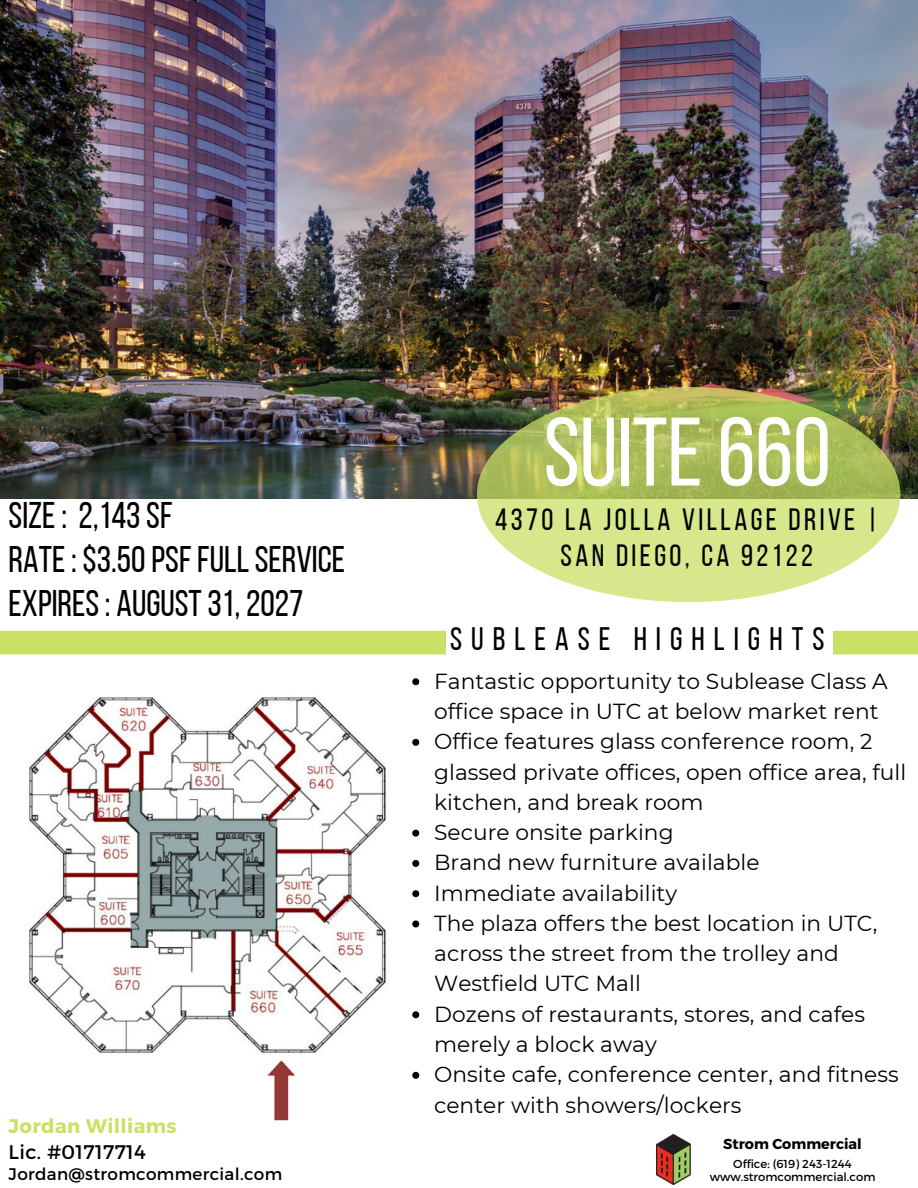
<style>
.page{position:relative;width:918px;height:1188px;background:#fff}
.page>*{position:absolute;margin:0;border:0;box-sizing:border-box;transform-origin:0 0}
.t1{font:97.05px "Bebas Neue";color:#fff}
.t2{font:37.05px "Bebas Neue";color:#000}
.t3{font:32.4px "Bebas Neue";letter-spacing:.28em;color:#000}
.t4{font:30.75px "Bebas Neue";letter-spacing:.11em;color:#000}
.t5{font:21.75px/30.3px "Montserrat";letter-spacing:.005em;color:#000}
.t6{font:700 19.65px "Montserrat";letter-spacing:.02em;color:#c9e265}
.t7{font:19.65px "Montserrat";letter-spacing:.02em;color:#000}
.t8{font:16.8px "Montserrat";letter-spacing:.02em;color:#000}
.t9{font:700 14.4px "Montserrat";color:#000}
.t10{font:11.55px "Montserrat";color:#000}
</style>
<div class="page">
<img style="left:0;top:0;width:918px;height:499px">
<img style="left:9px;top:654px;width:437px;height:467px">
<div style="left:0;top:631px;width:918px;height:23px;background:#c9e165"></div>
<div style="left:446px;top:620px;width:386px;height:57px;background:#fff"></div>
<svg style="left:477px;top:387px;width:423px;height:215px;background:#c0d171"></svg>
<img style="left:657px;top:1134px;width:34px;height:51px">
<svg style="left:412px;top:678px;width:7px;height:7px"></svg>
<svg style="left:412px;top:739px;width:7px;height:7px"></svg>
<svg style="left:412px;top:830px;width:7px;height:7px"></svg>
<svg style="left:412px;top:860px;width:7px;height:7px"></svg>
<svg style="left:412px;top:890px;width:7px;height:7px"></svg>
<svg style="left:412px;top:920px;width:7px;height:7px"></svg>
<svg style="left:412px;top:1011px;width:7px;height:7px"></svg>
<svg style="left:412px;top:1072px;width:7px;height:7px"></svg>
<p class="t2" style="left:9px;top:500px;width:166px">SIZE: 2,143SF</p>
<p class="t2" style="left:9px;top:544px;width:338px">RATE: $3.50PSFFULLSERVICE</p>
<p class="t2" style="left:9px;top:588px;width:296px">EXPIRES: AUGUST31, 2027</p>
<p class="t6" style="left:9px;top:1114px;width:170px">Jordan Williams</p>
<p class="t7" style="left:9px;top:1139px;width:139px">Lic. #01717714</p>
<p class="t8" style="left:9px;top:1163px;width:275px">Jordan@stromcommercial.com</p>
<p class="t1" style="left:544px;top:413px;width:289px">SUITE660</p>
<p class="t4" style="left:495px;top:507px;width:385px">4370 LA JOLLA VILLAGE DRIVE |</p>
<p class="t4" style="left:561px;top:543px;width:254px">SAN DIEGO, CA 92122</p>
<p class="t3" style="left:450px;top:626px;width:376px">SUBLEASE HIGHLIGHTS</p>
<p class="t5" style="left:434px;top:666px;width:455px">Fantastic opportunity to Sublease Class A office space in UTC at below market rent</p>
<p class="t5" style="left:434px;top:726px;width:474px">Office features glass conference room, 2 glassed private offices, open office area, full kitchen, and break room</p>
<p class="t5" style="left:434px;top:817px;width:241px">Secure onsite parking</p>
<p class="t5" style="left:434px;top:847px;width:327px">Brand new furniture available</p>
<p class="t5" style="left:434px;top:878px;width:245px">Immediate availability</p>
<p class="t5" style="left:434px;top:908px;width:445px">The plaza offers the best location in UTC, across the street from the trolley and<br>Westfield UTC Mall</p>
<p class="t5" style="left:434px;top:999px;width:432px">Dozens of restaurants, stores, and cafes merely a block away</p>
<p class="t5" style="left:434px;top:1059px;width:466px">Onsite cafe, conference center, and fitness center with showers/lockers</p>
<p class="t9" style="left:723px;top:1134px;width:140px">Strom Commercial</p>
<p class="t10" style="left:733px;top:1156px;width:120px">Office: (619) 243-1244</p>
<p class="t10" style="left:710px;top:1170px;width:167px">www.stromcommercial.com</p>
</div>
